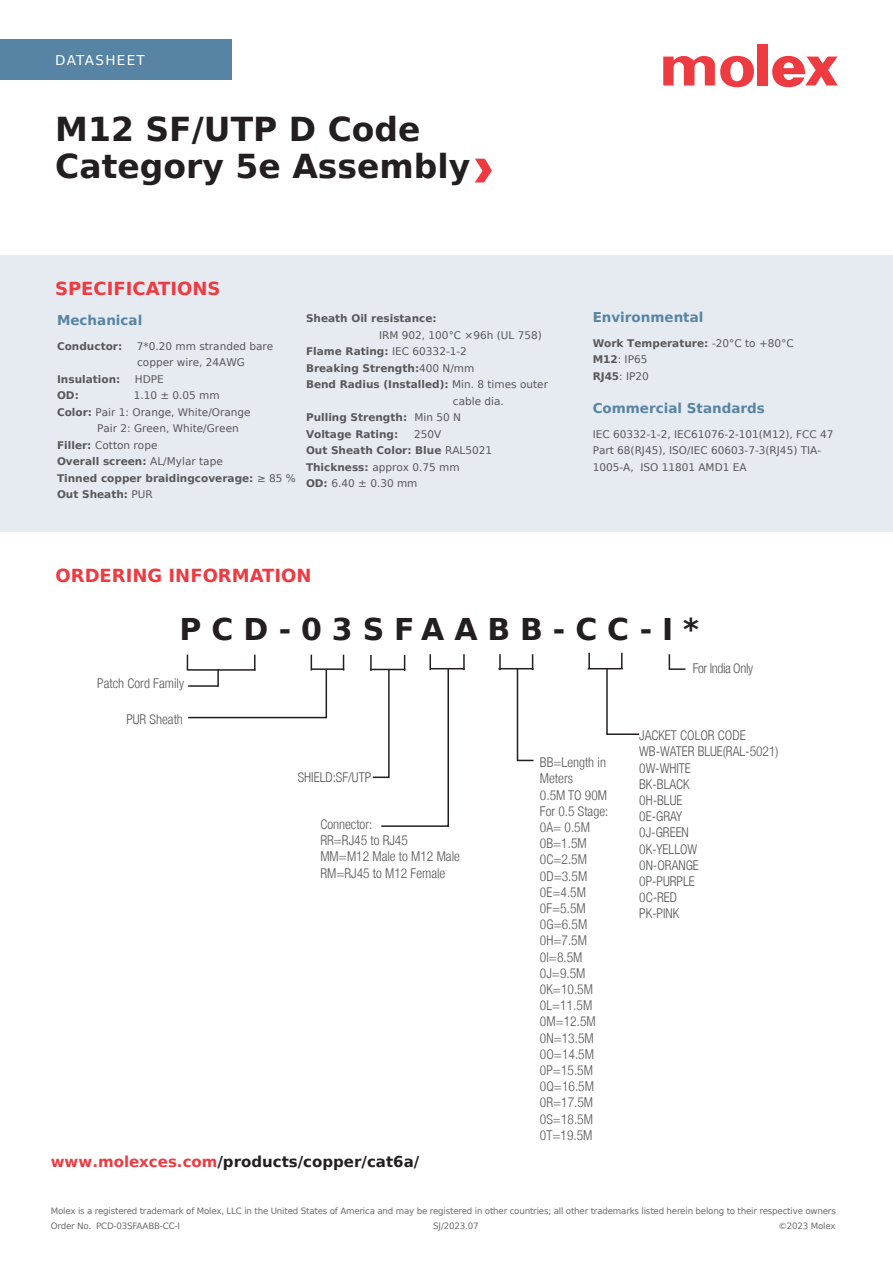
<style>
.page{position:relative;width:893px;height:1263px;background:#fff}
.page>*{position:absolute;margin:0;border:0;box-sizing:border-box;transform-origin:0 0}
.t1{font:700 33px/37.5px "Bitstream Vera Sans";color:#231f20}
.t2{font:700 30px "Bitstream Vera Sans";letter-spacing:.33em;color:#231f20}
.t3{font:700 18px "Bitstream Vera Sans";color:#ee3a41}
.t4{font:700 15px "Bitstream Vera Sans";color:#231f20}
.t5{font:300 condensed 13.5px/16.2px "Helvetica Neue LT";color:#57585a}
.t6{font:700 13.5px "Bitstream Vera Sans";color:#5784a4}
.t7{font:300 condensed 13.5px "Helvetica Neue LT";letter-spacing:-.03em;color:#57585a}
.t8{font:13.5px "Bitstream Vera Sans";letter-spacing:.1em;color:#fff}
.t9{font:10.5px/16.5px "Bitstream Vera Sans";color:#57585a}
.t10{font:700 10.5px/16.5px "Bitstream Vera Sans";color:#57585a}
.t11{font:8.7px/15px "Bitstream Vera Sans";letter-spacing:-.02em;color:#6c6d70}
.s1{font-weight:700}
.s2{font-weight:400}
.s3{color:#ee3a41}
</style>
<div class="page">
<div style="left:0;top:39px;width:231px;height:41px;background:#5784a4"></div>
<div style="left:757px;top:44px;width:11px;height:41px;background:#ee3a41"></div>
<svg style="left:663px;top:55px;width:91px;height:32px"></svg>
<svg style="left:772px;top:56px;width:66px;height:31px"></svg>
<svg style="left:475px;top:159px;width:17px;height:23px"></svg>
<div style="left:0;top:255px;width:893px;height:276px;background:#e6ebf1"></div>
<hr style="left:311px;top:668px;width:33px;height:2px;background:#231f20">
<hr style="left:498px;top:668px;width:35px;height:1px;background:#231f20">
<svg style="left:516px;top:654px;width:18px;height:108px"></svg>
<svg style="left:499px;top:654px;width:2px;height:16px"></svg>
<svg style="left:343px;top:655px;width:1px;height:16px"></svg>
<svg style="left:187px;top:654px;width:141px;height:65px"></svg>
<svg style="left:668px;top:654px;width:18px;height:16px"></svg>
<hr style="left:430px;top:668px;width:35px;height:1px;background:#231f20">
<svg style="left:463px;top:654px;width:2px;height:16px"></svg>
<svg style="left:370px;top:654px;width:80px;height:173px"></svg>
<hr style="left:588px;top:668px;width:35px;height:1px;background:#231f20">
<svg style="left:605px;top:653px;width:35px;height:82px"></svg>
<svg style="left:588px;top:653px;width:2px;height:15px"></svg>
<p class="t8" style="left:55px;top:53px;width:91px">DATASHEET</p>
<h1 class="t1" style="left:55px;top:110px;width:417px">M12 SF/UTP D Code<br>Category 5e Assembly</h1>
<h3 class="t3" style="left:55px;top:278px;width:167px">SPECIFICATIONS</h3>
<p class="t6" style="left:57px;top:312px;width:87px">Mechanical</p>
<p class="t10" style="left:57px;top:338px;width:67px">Conductor:</p>
<p class="t9" style="left:137px;top:338px;width:138px">7*0.20 mm stranded bare copper wire, 24AWG</p>
<p class="t10" style="left:57px;top:371px;width:65px">Insulation:</p>
<p class="t9" style="left:135px;top:371px;width:30px">HDPE</p>
<p class="t10" style="left:57px;top:387px;width:23px">OD:</p>
<p class="t9" style="left:134px;top:387px;width:88px">1.10 ± 0.05 mm</p>
<p class="t9" style="left:57px;top:404px;width:195px"><span class="s1">Color:</span> Pair 1: Orange, White/Orange</p>
<p class="t9" style="left:97px;top:420px;width:143px">Pair 2: Green, White/Green</p>
<p class="t9" style="left:57px;top:437px;width:102px"><span class="s1">Filler:</span> Cotton rope</p>
<p class="t10" style="left:57px;top:453px;width:167px">Overall screen: <span class="s2">AL/Mylar tape</span></p>
<p class="t10" style="left:57px;top:470px;width:240px">Tinned copper braidingcoverage: <span class="s2">≥ 85 %</span></p>
<p class="t10" style="left:57px;top:486px;width:97px">Out Sheath: <span class="s2">PUR</span></p>
<p class="t10" style="left:306px;top:310px;width:132px">Sheath Oil resistance:</p>
<p class="t9" style="left:379px;top:327px;width:164px">IRM 902, 100°C ×96h (UL 758)</p>
<p class="t10" style="left:306px;top:343px;width:162px">Flame Rating: <span class="s2">IEC 60332-1-2</span></p>
<p class="t10" style="left:306px;top:360px;width:170px">Breaking Strength:<span class="s2">400 N/mm</span></p>
<p class="t10" style="left:306px;top:376px;width:243px">Bend Radius (Installed): <span class="s2">Min. 8 times outer</span></p>
<p class="t9" style="left:453px;top:393px;width:52px">cable dia.</p>
<p class="t10" style="left:306px;top:409px;width:157px">Pulling Strength: <span class="s2">Min 50 N</span></p>
<p class="t10" style="left:306px;top:426px;width:94px">Voltage Rating:</p>
<p class="t9" style="left:306px;top:426px;width:188px;text-indent:108px">250V<br><span class="s1">Out Sheath Color: Blue</span> RAL5021<br><span class="s1">Thickness:</span> approx 0.75 mm<br><span class="s1">OD:</span> 6.40 ± 0.30 mm</p>
<h3 class="t3" style="left:56px;top:565px;width:258px">ORDERING INFORMATION</h3>
<p class="t6" style="left:593px;top:309px;width:112px">Environmental</p>
<p class="t10" style="left:593px;top:335px;width:203px">Work Temperature: <span class="s2">-20°C to +80°C<br></span>M12<span class="s2">: IP65<br></span>RJ45<span class="s2">: IP20</span></p>
<p class="t6" style="left:593px;top:400px;width:174px">Commercial Standards</p>
<p class="t9" style="left:593px;top:426px;width:242px">IEC 60332-1-2, IEC61076-2-101(M12), FCC 47<br>Part 68(RJ45), ISO/IEC 60603-7-3(RJ45) TIA-<br>1005-A, ISO 11801 AMD1 EA</p>
<h2 class="t2" style="left:180px;top:612px;width:521px">PCD-03SFAABB-CC-I*</h2>
<p class="t5" style="left:97px;top:675px;width:88px">Patch Cord Family</p>
<p class="t5" style="left:126px;top:711px;width:58px">PUR Sheath</p>
<p class="t5" style="left:639px;top:727px;width:141px">JACKET COLOR CODE<br>WB-WATER BLUE(RAL-5021)<br>0W-WHITE<br>BK-BLACK<br>0H-BLUE<br>0E-GRAY<br>0J-GREEN<br>0K-YELLOW<br>0N-ORANGE<br>0P-PURPLE<br>0C-RED<br>PK-PINK</p>
<p class="t7" style="left:693px;top:660px;width:62px">For India Only</p>
<p class="t5" style="left:540px;top:754px;width:70px">BB=Length in<br>Meters<br>0.5M TO 90M<br>For 0.5 Stage:<br>0A= 0.5M<br>0B=1.5M<br>0C=2.5M<br>0D=3.5M<br>0E=4.5M<br>0F=5.5M<br>0G=6.5M<br>0H=7.5M<br>0I=8.5M<br>0J=9.5M<br>0K=10.5M<br>0L=11.5M<br>0M=12.5M<br>0N=13.5M<br>0O=14.5M<br>0P=15.5M<br>0Q=16.5M<br>0R=17.5M<br>0S=18.5M<br>0T=19.5M</p>
<p class="t5" style="left:298px;top:769px;width:75px">SHIELD:SF/UTP</p>
<p class="t5" style="left:320px;top:816px;width:141px">Connector:<br>RR=RJ45 to RJ45<br>MM=M12 Male to M12 Male<br>RM=RJ45 to M12 Female</p>
<p class="t4" style="left:51px;top:1153px;width:370px"><span class="s3">www.molexces.com</span>/products/copper/cat6a/</p>
<p class="t11" style="left:51px;top:1204px;width:787px">Molex is a registered trademark of Molex, LLC in the United States of America and may be registered in other countries; all other trademarks listed herein belong to their respective owners<br>Order No. PCD-03SFAABB-CC-I</p>
<p class="t11" style="left:433px;top:1219px;width:47px">SJ/2023.07</p>
<p class="t11" style="left:778px;top:1219px;width:59px">©2023 Molex</p>
</div>
